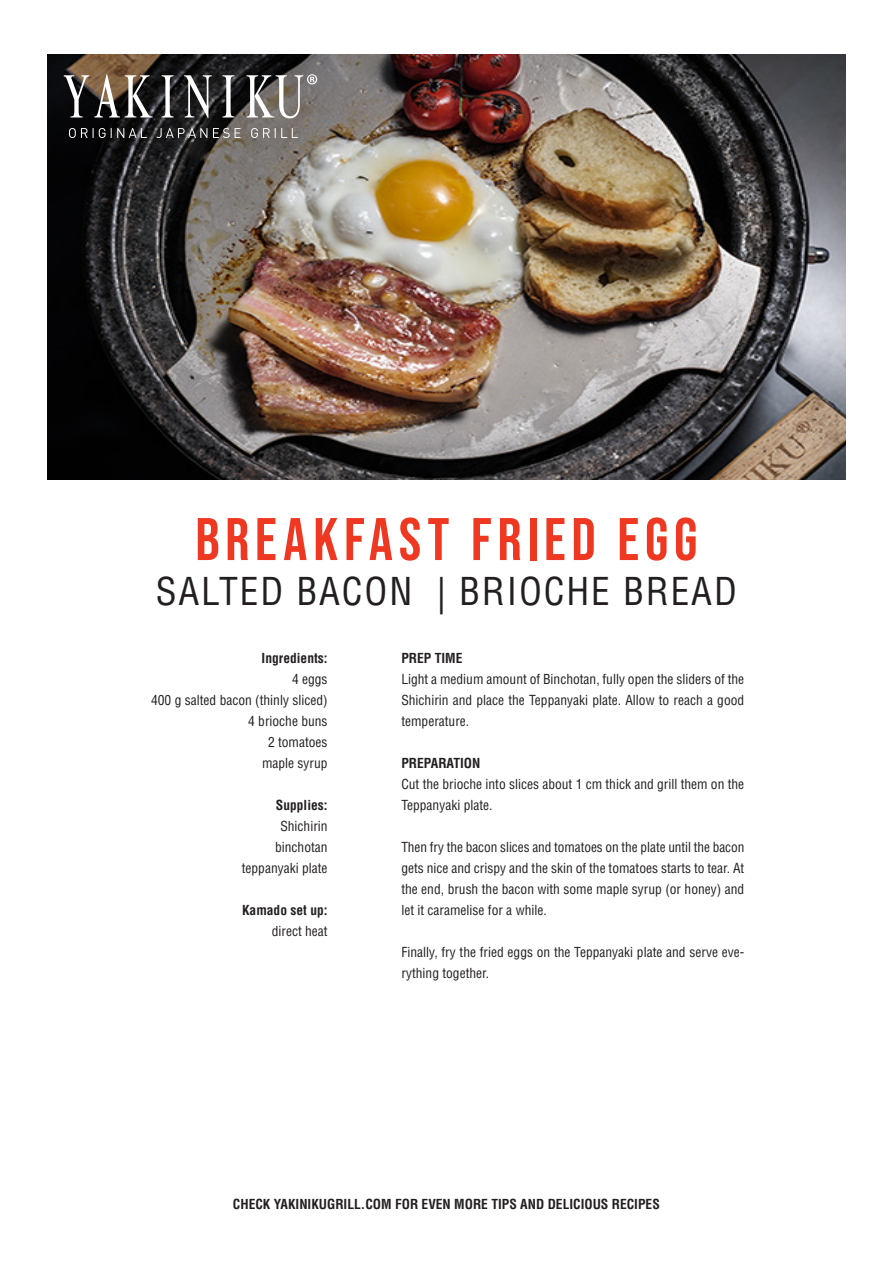
<style>
.page{position:relative;width:893px;height:1263px;background:#fff}
.page>*{position:absolute;margin:0;border:0;box-sizing:border-box;transform-origin:0 0}
.t1{font:60px "Bebas Neue";letter-spacing:.095em;color:#ef3822}
.t2{font:condensed 37.5px "Helvetica LT Std";letter-spacing:.05em;color:#231f20}
.Hoofdtekst{font:condensed 13.5px/21px "Helvetica LT Std";color:#231f20;text-align:justify}
.Ingredienten_Benodigdheden{font:condensed 13.5px/21px "Helvetica LT Std";color:#231f20;text-align:center}
.Ingredienten_Benodigdheden-2{font:700 condensed 13.5px "Helvetica LT Std";color:#231f20}
.Hoofdtekst-2{font:700 condensed 13.5px "Helvetica LT Std";color:#231f20}
</style>
<div class="page">
<img style="left:48px;top:54px;width:797px;height:425px">
<svg style="left:64px;top:74px;width:253px;height:64px"></svg>
<p class="t1" style="left:195px;top:505px;width:504px">BREAKFAST FRIED EGG</p>
<p class="t2" style="left:156px;top:568px;width:583px">SALTED BACON | BRIOCHE BREAD</p>
<p class="Ingredienten_Benodigdheden-2" style="left:262px;top:650px;width:68px">Ingredients:</p>
<p class="Ingredienten_Benodigdheden" style="left:292px;top:669px;width:37px">4 eggs</p>
<p class="Ingredienten_Benodigdheden" style="left:151px;top:690px;width:178px">400 g salted bacon (thinly sliced)</p>
<p class="Ingredienten_Benodigdheden" style="left:248px;top:711px;width:81px">4 brioche buns</p>
<p class="Ingredienten_Benodigdheden" style="left:268px;top:732px;width:61px">2 tomatoes</p>
<p class="Ingredienten_Benodigdheden" style="left:262px;top:753px;width:67px">maple syrup</p>
<p class="Ingredienten_Benodigdheden-2" style="left:276px;top:797px;width:53px">Supplies:</p>
<p class="Ingredienten_Benodigdheden" style="left:275px;top:816px;width:54px">Shichirin binchotan</p>
<p class="Ingredienten_Benodigdheden" style="left:242px;top:858px;width:87px">teppanyaki plate</p>
<p class="Ingredienten_Benodigdheden-2" style="left:242px;top:902px;width:87px">Kamado set up:</p>
<p class="Ingredienten_Benodigdheden" style="left:272px;top:921px;width:57px">direct heat</p>
<p class="Hoofdtekst-2" style="left:401px;top:650px;width:63px">PREP TIME</p>
<p class="Hoofdtekst" style="left:401px;top:669px;width:344px">Light a medium amount of Binchotan, fully open the sliders of the Shichirin and place the Teppanyaki plate. Allow to reach a good temperature.</p>
<p class="Hoofdtekst-2" style="left:401px;top:755px;width:81px">PREPARATION</p>
<p class="Hoofdtekst" style="left:401px;top:774px;width:344px">Cut the brioche into slices about 1 cm thick and grill them on the<br>Teppanyaki plate.</p>
<p class="Hoofdtekst" style="left:401px;top:837px;width:345px">Then fry the bacon slices and tomatoes on the plate until the bacon gets nice and crispy and the skin of the tomatoes starts to tear. At the end, brush the bacon with some maple syrup (or honey) and let it caramelise for a while.</p>
<p class="Hoofdtekst" style="left:401px;top:942px;width:344px">Finally, fry the fried eggs on the Teppanyaki plate and serve eve&shy;rything together.</p>
<p class="Ingredienten_Benodigdheden-2" style="left:233px;top:1196px;width:428px">CHECK YAKINIKUGRILL.COM FOR EVEN MORE TIPS AND DELICIOUS RECIPES</p>
</div>
